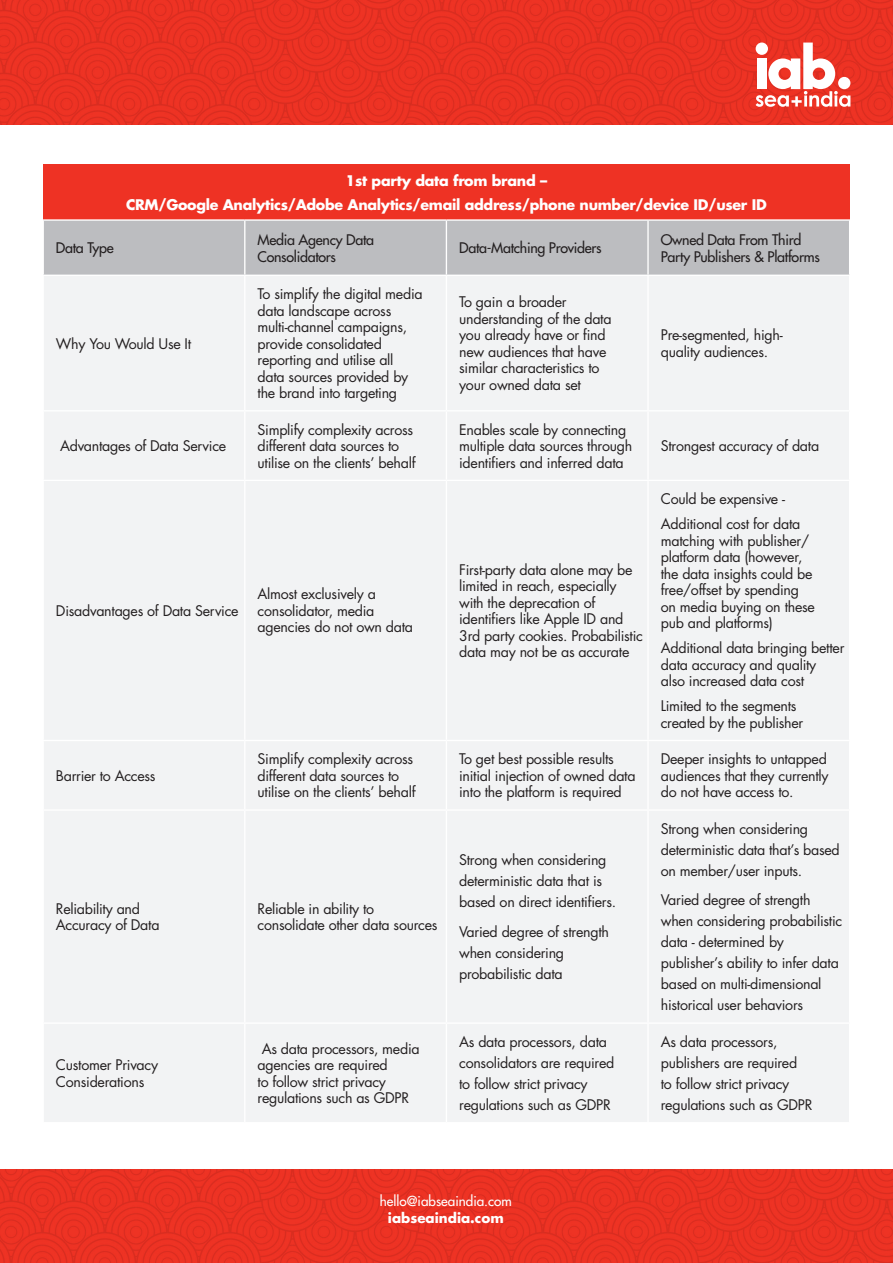
<style>
.page{position:relative;width:893px;height:1263px;background:#fff}
.page>*{position:absolute;margin:0;border:0;box-sizing:border-box;transform-origin:0 0}
.Text{font:14.25px/16.5px "Futura";letter-spacing:-.02em;color:#231f20}
.Text-2{font:14.25px/16.5px "Futura";letter-spacing:-.02em;color:#231f20}
.Text-3{font:700 14.25px "Futura";letter-spacing:-.02em;color:#fff}
.t1{font:13.5px/16.2px "Futura";color:#fff;text-align:center}
.s1{font-weight:700}
</style>
<div class="page">
<img style="left:0;top:1169px;width:893px;height:94px">
<img style="left:0;top:0;width:893px;height:124px">
<svg style="left:756px;top:43px;width:94px;height:64px"></svg>
<div style="left:43px;top:165px;width:807px;height:55px;background:#ee3224"></div>
<div style="left:44px;top:221px;width:805px;height:54px;background:#bcbdc0"></div>
<div style="left:44px;top:276px;width:805px;height:846px;background:#f2f3f4"></div>
<hr style="left:244px;top:221px;width:1px;height:54px;background:#fff">
<hr style="left:446px;top:221px;width:1px;height:54px;background:#fff">
<hr style="left:647px;top:221px;width:2px;height:54px;background:#fff">
<hr style="left:244px;top:276px;width:1px;height:134px;background:#fff">
<hr style="left:446px;top:276px;width:1px;height:134px;background:#fff">
<hr style="left:647px;top:276px;width:2px;height:134px;background:#fff">
<hr style="left:43px;top:410px;width:202px;height:1px;background:#fff">
<hr style="left:245px;top:410px;width:201px;height:1px;background:#fff">
<hr style="left:244px;top:411px;width:1px;height:69px;background:#fff">
<hr style="left:446px;top:410px;width:202px;height:1px;background:#fff">
<hr style="left:446px;top:411px;width:1px;height:69px;background:#fff">
<hr style="left:648px;top:410px;width:202px;height:1px;background:#fff">
<hr style="left:647px;top:411px;width:2px;height:69px;background:#fff">
<hr style="left:43px;top:480px;width:202px;height:1px;background:#fff">
<hr style="left:245px;top:480px;width:201px;height:1px;background:#fff">
<hr style="left:244px;top:481px;width:1px;height:259px;background:#fff">
<hr style="left:446px;top:480px;width:202px;height:1px;background:#fff">
<hr style="left:446px;top:481px;width:1px;height:259px;background:#fff">
<hr style="left:648px;top:480px;width:202px;height:1px;background:#fff">
<hr style="left:647px;top:481px;width:2px;height:259px;background:#fff">
<hr style="left:43px;top:740px;width:202px;height:1px;background:#fff">
<hr style="left:245px;top:740px;width:201px;height:1px;background:#fff">
<hr style="left:244px;top:741px;width:1px;height:68px;background:#fff">
<hr style="left:446px;top:740px;width:202px;height:1px;background:#fff">
<hr style="left:446px;top:741px;width:1px;height:68px;background:#fff">
<hr style="left:648px;top:740px;width:202px;height:1px;background:#fff">
<hr style="left:647px;top:741px;width:2px;height:68px;background:#fff">
<hr style="left:244px;top:811px;width:1px;height:211px;background:#fff">
<hr style="left:446px;top:811px;width:1px;height:211px;background:#fff">
<hr style="left:647px;top:811px;width:2px;height:211px;background:#fff">
<hr style="left:244px;top:1024px;width:1px;height:98px;background:#fff">
<hr style="left:446px;top:1024px;width:1px;height:98px;background:#fff">
<hr style="left:647px;top:1024px;width:2px;height:98px;background:#fff">
<hr style="left:43px;top:219px;width:202px;height:2px;background:#fff">
<hr style="left:245px;top:219px;width:201px;height:2px;background:#fff">
<hr style="left:446px;top:219px;width:202px;height:2px;background:#fff">
<hr style="left:648px;top:219px;width:202px;height:2px;background:#fff">
<hr style="left:43px;top:809px;width:202px;height:2px;background:#fff">
<hr style="left:245px;top:809px;width:201px;height:2px;background:#fff">
<hr style="left:446px;top:809px;width:202px;height:2px;background:#fff">
<hr style="left:648px;top:809px;width:202px;height:2px;background:#fff">
<hr style="left:43px;top:1022px;width:202px;height:2px;background:#fff">
<hr style="left:245px;top:1022px;width:201px;height:2px;background:#fff">
<hr style="left:446px;top:1022px;width:202px;height:2px;background:#fff">
<hr style="left:648px;top:1022px;width:202px;height:2px;background:#fff">
<p class="Text-3" style="left:346px;top:171px;width:203px">1st party data from brand –</p>
<p class="Text-3" style="left:126px;top:195px;width:642px">CRM/Google Analytics/Adobe Analytics/email address/phone number/device ID/user ID</p>
<p class="Text-2" style="left:56px;top:240px;width:59px">Data Type</p>
<p class="Text-2" style="left:258px;top:232px;width:118px">Media Agency Data<br>Consolidators</p>
<p class="Text-2" style="left:459px;top:240px;width:144px">Data-Matching Providers</p>
<p class="Text-2" style="left:661px;top:232px;width:161px">Owned Data From Third<br>Party Publishers &amp; Platforms</p>
<p class="Text" style="left:56px;top:335px;width:137px">Why You Would Use It</p>
<p class="Text" style="left:60px;top:438px;width:168px">Advantages of Data Service</p>
<p class="Text" style="left:56px;top:603px;width:184px">Disadvantages of Data Service</p>
<p class="Text" style="left:56px;top:767px;width:101px">Barrier to Access</p>
<p class="Text" style="left:258px;top:286px;width:167px">To simplify the digital media data landscape across multi-channel campaigns, provide consolidated reporting and utilise all data sources provided by the brand into targeting</p>
<p class="Text" style="left:459px;top:294px;width:154px">To gain a broader understanding of the data you already have or find new audiences that have similar characteristics to your owned data set</p>
<p class="Text" style="left:258px;top:421px;width:160px">Simplify complexity across different data sources to utilise on the clients’ behalf</p>
<p class="Text" style="left:459px;top:421px;width:175px">Enables scale by connecting multiple data sources through identifiers and inferred data</p>
<p class="Text" style="left:258px;top:586px;width:157px">Almost exclusively a consolidator, media agencies do not own data</p>
<p class="Text" style="left:459px;top:561px;width:185px">First-party data alone may be limited in reach, especially with the deprecation of identifiers like Apple ID and<br>3rd party cookies. Probabilistic data may not be as accurate</p>
<p class="Text" style="left:661px;top:327px;width:123px">Pre-segmented, high&shy;quality audiences.</p>
<p class="Text" style="left:661px;top:438px;width:160px">Strongest accuracy of data</p>
<p class="Text" style="left:661px;top:491px;width:126px">Could be expensive -</p>
<p class="Text" style="left:661px;top:516px;width:156px">Additional cost for data matching with publisher/ platform data (however, the data insights could be free/offset by spending on media buying on these pub and platforms)</p>
<p class="Text" style="left:661px;top:640px;width:185px">Additional data bringing better data accuracy and quality<br>also increased data cost</p>
<p class="Text" style="left:661px;top:698px;width:144px">Limited to the segments created by the publisher</p>
<p class="Text" style="left:258px;top:751px;width:160px">Simplify complexity across different data sources to utilise on the clients’ behalf</p>
<p class="Text" style="left:459px;top:751px;width:178px">To get best possible results initial injection of owned data into the platform is required</p>
<p class="Text" style="left:661px;top:751px;width:169px;text-align:justify">Deeper insights to untapped audiences that they currently do not have access to.</p>
<p class="Text" style="left:56px;top:900px;width:105px">Reliability and<br>Accuracy of Data</p>
<p class="Text" style="left:258px;top:900px;width:181px">Reliable in ability to consolidate other data sources</p>
<p class="Text" style="left:459px;top:850px;width:159px;line-height:21px">Strong when considering deterministic data that is based on direct identifiers.</p>
<p class="Text" style="left:459px;top:921px;width:151px;line-height:21px">Varied degree of strength when considering probabilistic data</p>
<p class="Text" style="left:661px;top:818px;width:181px;line-height:21px">Strong when considering deterministic data that’s based on member/user inputs.</p>
<p class="Text" style="left:661px;top:890px;width:183px;line-height:21px">Varied degree of strength when considering probabilistic data - determined by publisher’s ability to infer data based on multi-dimensional historical user behaviors</p>
<p class="Text" style="left:56px;top:1057px;width:104px">Customer Privacy<br>Considerations</p>
<p class="Text" style="left:258px;top:1040px;width:164px">As data processors, media agencies are required<br>to follow strict privacy regulations such as GDPR</p>
<p class="Text" style="left:459px;top:1031px;width:157px;line-height:21px">As data processors, data consolidators are required to follow strict privacy regulations such as GDPR</p>
<p class="Text" style="left:661px;top:1031px;width:153px;line-height:21px">As data processors, publishers are required<br>to follow strict privacy regulations such as GDPR</p>
<p class="t1" style="left:380px;top:1193px;width:133px">hello@iabseaindia.com <span class="s1">iabseaindia.com</span></p>
</div>
